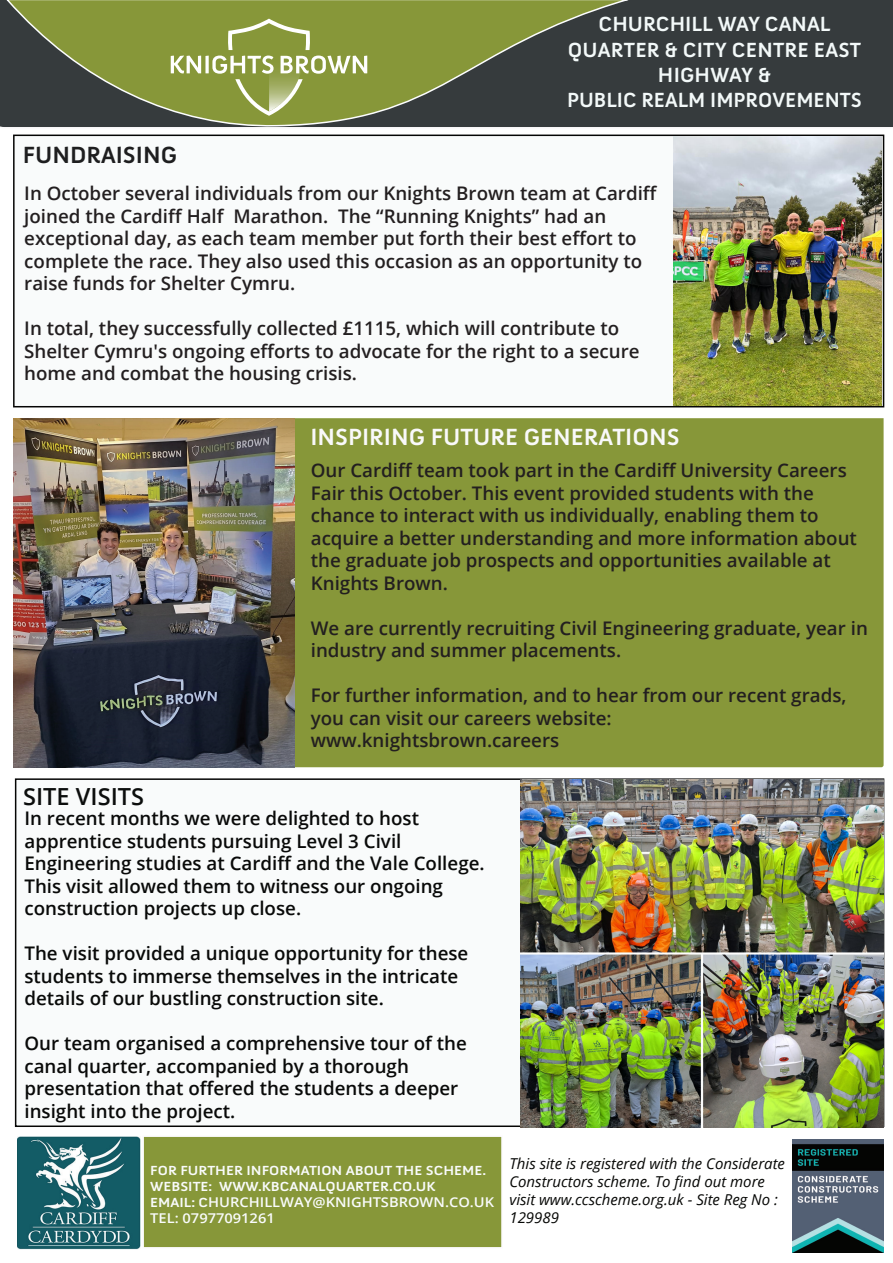
<style>
.page{position:relative;width:893px;height:1263px;background:#fff}
.page>*{position:absolute;margin:0;border:0;box-sizing:border-box;transform-origin:0 0}
.t1{font:700 24px "Anivers";color:#f9f9fa}
.t2{font:700 24px "Anivers";color:#1e1e1f}
.t3{font:600 23.55px "Open Sans";color:#0c0e0d}
.t4{font:700 21px/25.2px "Anivers";color:#f3f9f9;text-align:center}
.t5{font:600 18.75px/22.5px "Open Sans";color:#231f20}
.t6{font:600 18.75px/22.5px "Open Sans";color:#090a09}
.t7{font:italic 15px/18px "Open Sans";color:#060705}
.t8{font:700 13.5px/16.2px "Anivers";color:#f9fbfb;scale:1.09 1}
.t9{font:600 13.5px/16.2px "Open Sans";color:#f9fbfb;scale:1.09 1}
.s1{font-family:"Anivers";font-weight:700}
</style>
<div class="page">
<img style="left:18px;top:1136px;width:123px;height:113px">
<img style="left:793px;top:1139px;width:91px;height:113px">
<div style="left:142px;top:1135px;width:361px;height:113px;background:#879739;border:2px solid #fcfbfd"></div>
<div style="left:294px;top:418px;width:590px;height:349px;background:#879739"></div>
<div style="left:13px;top:135px;width:871px;height:272px;background:#f9fbfb;border:2px solid #050504"></div>
<img style="left:14px;top:418px;width:280px;height:349px">
<img style="left:673px;top:136px;width:209px;height:269px">
<div style="left:15px;top:778px;width:869px;height:349px;background:#f9fbfb;border:2px solid #050504"></div>
<img style="left:521px;top:779px;width:363px;height:349px">
<div style="left:0;top:0;width:893px;height:127px;background:#363b3d"></div>
<svg style="left:5px;top:0;width:633px;height:127px;background:#606b3e"></svg>
<svg style="left:171px;top:19px;width:196px;height:97px;background:#97a554"></svg>
<p class="t2" style="left:23px;top:141px;width:156px">FUNDRAISING</p>
<p class="t4" style="left:567px;top:12px;width:296px">CHURCHILL WAY CANAL<br>QUARTER &amp; CITY CENTRE EAST<br>HIGHWAY &amp;<br>PUBLIC REALM IMPROVEMENTS</p>
<p class="t5" style="left:24px;top:182px;width:635px">In October several individuals from our Knights Brown team at Cardiff joined the Cardiff Half Marathon. The “Running Knights” had an exceptional day, as each team member put forth their best effort to complete the race. They also used this occasion as an opportunity to raise funds for Shelter Cymru.</p>
<p class="t5" style="left:24px;top:317px;width:617px">In total, they successfully collected £1115, which will contribute to<br>Shelter Cymru's ongoing efforts to advocate for the right to a secure home and combat the housing crisis.</p>
<p class="t1" style="left:310px;top:424px;width:371px">INSPIRING FUTURE GENERATIONS</p>
<p class="t5" style="left:311px;top:459px;width:548px">Our Cardiff team took part in the Cardiff University Careers Fair this October. This event provided students with the chance to interact with us individually, enabling them to acquire a better understanding and more information about the graduate job prospects and opportunities available at Knights Brown.</p>
<p class="t5" style="left:311px;top:616px;width:559px">We are currently recruiting Civil Engineering graduate, year in industry and summer placements.</p>
<p class="t5" style="left:311px;top:684px;width:537px">For further information, and to hear from our recent grads, you can visit our careers website: www.knightsbrown.careers</p>
<p class="t3" style="left:23px;top:780px;width:122px">SITE VISITS</p>
<p class="t6" style="left:24px;top:807px;width:462px">In recent months we were delighted to host apprentice students pursuing Level 3 Civil Engineering studies at Cardiff and the Vale College.<br>This visit allowed them to witness our ongoing construction projects up close.</p>
<p class="t6" style="left:24px;top:942px;width:445px">The visit provided a unique opportunity for these students to immerse themselves in the intricate details of our bustling construction site.</p>
<p class="t6" style="left:24px;top:1032px;width:444px">Our team organised a comprehensive tour of the canal quarter, accompanied by a thorough presentation that offered the students a deeper insight into the project.</p>
<p class="t8" style="left:150px;top:1162px;width:310px">FOR FURTHER INFORMATION ABOUT THE SCHEME.<br>WEBSITE: WWW.KBCANALQUARTER.CO.UK</p>
<p class="t9" style="left:150px;top:1194px;width:317px"><span class="s1">EMAIL: C</span>HURCHILLWAY@KNIGHTSBROWN.CO.UK<br>TEL: 07977091261</p>
<p class="t7" style="left:509px;top:1154px;width:277px">This site is registered with the Considerate<br>Constructors scheme. To find out more visit www.ccscheme.org.uk - Site Reg No :<br>129989</p>
</div>
